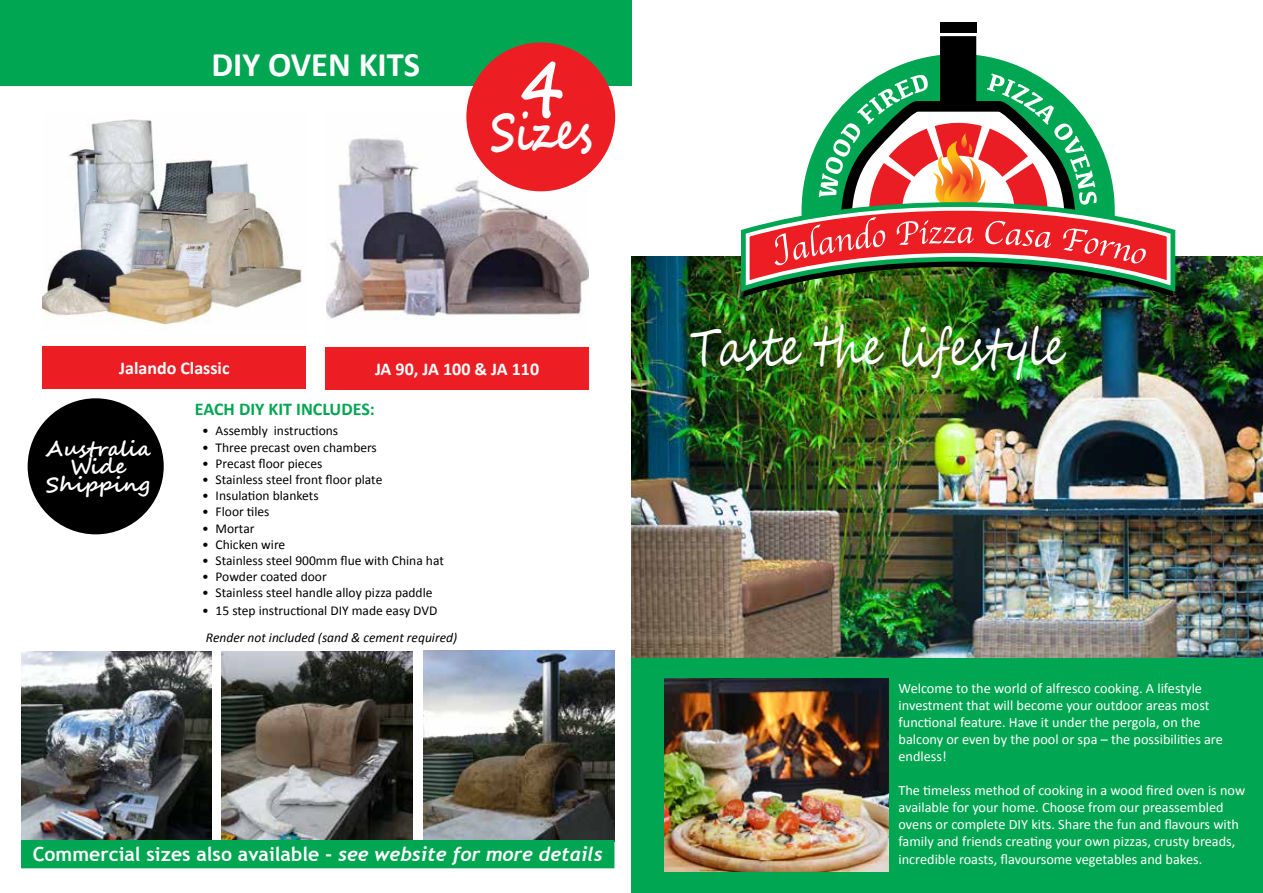
<style>
.page{position:relative;width:1263px;height:893px;background:#fff}
.page>*{position:absolute;margin:0;border:0;box-sizing:border-box;transform-origin:0 0}
.t1{font:52.65px "Segoe Script";color:#fff;scale:.77 1}
.t2{font:700 52.65px "Segoe Script";color:#fff;scale:.77 1}
.t3{font:700 34.5px "Calibri";color:#fff}
.t4{font:700 21px/18px "Segoe Script";color:#fff;text-align:center}
.t5{font:700 19.5px "Trebuchet MS";color:#fff}
.t6{font:700 18px "Calibri";color:#fff}
.t7{font:700 18px "Calibri";color:#00a651}
.t8{font:14.25px/17.1px "Calibri";color:#fff}
.t9{font:13.5px "Calibri";color:#000}
.t10{font:italic 13.5px "Calibri";color:#000}
.s1{font-family:"Trebuchet";font-style:italic}
</style>
<div class="page">
<div style="left:631px;top:658px;width:632px;height:235px;background:#00a651"></div>
<img style="left:631px;top:257px;width:632px;height:401px">
<svg style="left:882px;top:36px;width:153px;height:38px"></svg>
<div style="left:940px;top:23px;width:36px;height:10px;background:#000"></div>
<svg style="left:741px;top:74px;width:434px;height:223px"></svg>
<img style="left:665px;top:679px;width:224px;height:192px">
<div style="left:0;top:0;width:631px;height:85px;background:#00a651"></div>
<img style="left:43px;top:119px;width:259px;height:206px">
<img style="left:21px;top:652px;width:191px;height:188px">
<img style="left:221px;top:652px;width:191px;height:188px">
<img style="left:327px;top:136px;width:262px;height:184px">
<div style="left:43px;top:346px;width:263px;height:42px;background:#ed1d24"></div>
<div style="left:325px;top:347px;width:264px;height:43px;background:#ed1d24"></div>
<img style="left:423px;top:650px;width:191px;height:190px">
<div style="left:28px;top:398px;width:136px;height:136px;background:#000;border-radius:50%"></div>
<div style="left:466px;top:43px;width:149px;height:148px;background:#ed1d24;border-radius:50%"></div>
<div style="left:22px;top:841px;width:592px;height:27px;background:#00a651"></div>
<div style="left:21px;top:840px;width:593px;height:28px;border:2px solid #00a651"></div>
<h2 class="t3" style="left:211px;top:43px;width:210px">DIY OVEN KITS</h2>
<h1 class="t2" style="left:491px;top:89px;width:133px"><sup>4</sup>Sizes</h1>
<p class="t6" style="left:119px;top:356px;width:112px">Jalando Classic</p>
<p class="t6" style="left:375px;top:358px;width:166px">JA 90, JA 100 &amp; JA 110</p>
<p class="t7" style="left:195px;top:397px;width:181px">EACH DIY KIT INCLUDES:</p>
<h3 class="t4" style="left:46px;top:440px;width:107px">Australia<br>Wide<br>Shipping</h3>
<p class="t9" style="left:202px;top:422px;width:138px">• Assembly instructions</p>
<p class="t9" style="left:202px;top:439px;width:176px">• Three precast oven chambers</p>
<p class="t9" style="left:202px;top:455px;width:122px">• Precast floor pieces</p>
<p class="t9" style="left:202px;top:471px;width:182px">• Stainless steel front floor plate</p>
<p class="t9" style="left:202px;top:487px;width:118px">• Insulation blankets</p>
<p class="t9" style="left:202px;top:503px;width:69px">• Floor tiles</p>
<p class="t9" style="left:202px;top:520px;width:54px">• Mortar</p>
<p class="t9" style="left:202px;top:536px;width:85px">• Chicken wire</p>
<p class="t9" style="left:202px;top:552px;width:243px">• Stainless steel 900mm flue with China hat</p>
<p class="t9" style="left:202px;top:568px;width:126px">• Powder coated door</p>
<p class="t9" style="left:202px;top:584px;width:232px">• Stainless steel handle alloy pizza paddle</p>
<p class="t9" style="left:202px;top:602px;width:237px">• 15 step instructional DIY made easy DVD</p>
<p class="t10" style="left:206px;top:628px;width:253px">Render not included (sand &amp; cement required)</p>
<h3 class="t5" style="left:33px;top:842px;width:572px">Commercial sizes also available - <span class="s1">see website for more details</span></h3>
<h1 class="t1" style="left:690px;top:305px;width:488px">Taste the lifestyle</h1>
<p class="t8" style="left:898px;top:679px;width:326px">Welcome to the world of alfresco cooking. A lifestyle investment that will become your outdoor areas most functional feature. Have it under the pergola, on the balcony or even by the pool or spa – the possibilities are endless!</p>
<p class="t8" style="left:898px;top:782px;width:348px">The timeless method of cooking in a wood fired oven is now available for your home. Choose from our preassembled ovens or complete DIY kits. Share the fun and flavours with family and friends creating your own pizzas, crusty breads, incredible roasts, flavoursome vegetables and bakes.</p>
</div>
